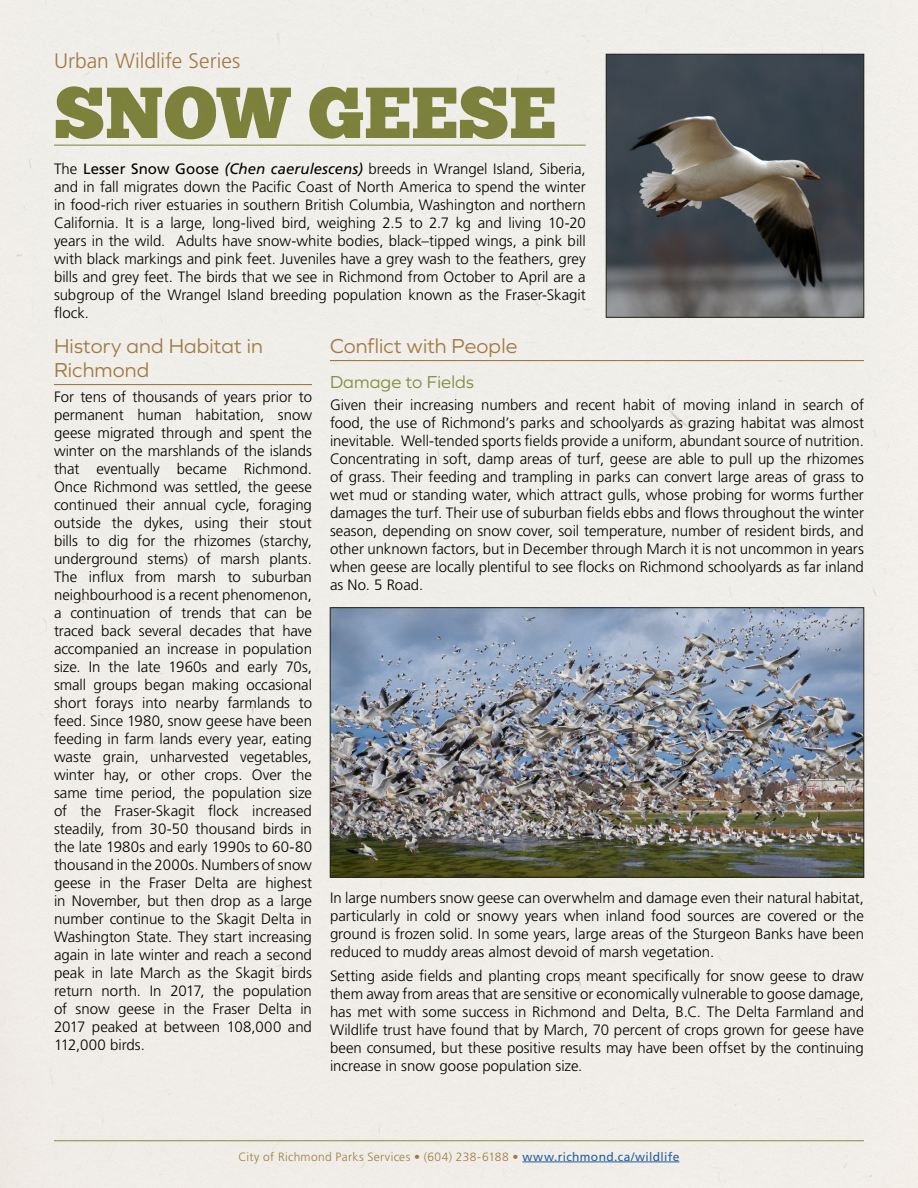
<style>
.page{position:relative;width:918px;height:1188px;background:#f0eee9}
.page>*{position:absolute;margin:0;border:0;box-sizing:border-box;transform-origin:0 0}
.t1{font:72px "Chunk Five";color:#848b42}
.SUBTITLE_2{font:21px/24px "Graphie";letter-spacing:.01em;color:#a07a42}
.t2{font:300 21px "Frutiger LT Std";color:#a07a42}
.SUBTITLE_3{font:18px "Graphie";letter-spacing:.01em;color:#848b42}
.t3{font:300 15px/18px "Frutiger LT Std";color:#000;text-align:justify}
.t4{font:300 12px "Frutiger LT Std";letter-spacing:.03em;color:#a07a42}
.s1{font-family:"Frutiger LT 55 Rm";font-weight:400}
.s2{font-family:"Frutiger LT 56 It";font-weight:400}
.s3{font-family:"Frutiger LT 55 Rm";font-weight:400;color:#215e9e}
</style>
<div class="page">
<hr style="left:522px;top:1162px;width:157px;height:1px;background:#215e9e">
<hr style="left:54px;top:1140px;width:810px;height:1px;background:#848b42">
<hr style="left:330px;top:360px;width:534px;height:1px;background:#a07a42">
<hr style="left:54px;top:145px;width:532px;height:1px;background:#848b42">
<hr style="left:54px;top:384px;width:258px;height:1px;background:#a07a42">
<img style="left:332px;top:610px;width:530px;height:266px">
<div style="left:330px;top:608px;width:534px;height:270px;border:1px solid #28291c"></div>
<img style="left:608px;top:56px;width:254px;height:260px">
<div style="left:606px;top:54px;width:258px;height:264px;border:1px solid #28291c"></div>
<h2 class="t2" style="left:54px;top:48px;width:188px">Urban Wildlife Series</h2>
<h1 class="t1" style="left:54px;top:68px;width:504px">SNOW GEESE</h1>
<p class="t3" style="left:54px;top:160px;width:533px">The <span class="s1">Lesser Snow Goose</span> <span class="s2">(Chen caerulescens)</span> breeds in Wrangel Island, Siberia, and in fall migrates down the Pacific Coast of North America to spend the winter in food-rich river estuaries in southern British Columbia, Washington and northern California. It is a large, long-lived bird, weighing 2.5 to 2.7 kg and living 10-20 years in the wild. Adults have snow-white bodies, black–tipped wings, a pink bill with black markings and pink feet. Juveniles have a grey wash to the feathers, grey bills and grey feet. The birds that we see in Richmond from October to April are a subgroup of the Wrangel Island breeding population known as the Fraser-Skagit flock.</p>
<p class="SUBTITLE_2" style="left:54px;top:334px;width:210px">History and Habitat in<br>Richmond</p>
<p class="t3" style="left:54px;top:388px;width:260px">For tens of thousands of years prior to permanent human habitation, snow geese migrated through and spent the winter on the marshlands of the islands that eventually became Richmond.<br>Once Richmond was settled, the geese continued their annual cycle, foraging outside the dykes, using their stout bills to dig for the rhizomes (starchy, underground stems) of marsh plants.<br>The influx from marsh to suburban neighbourhood is a recent phenomenon, a continuation of trends that can be traced back several decades that have accompanied an increase in population size. In the late 1960s and early 70s, small groups began making occasional short forays into nearby farmlands to feed. Since 1980, snow geese have been feeding in farm lands every year, eating waste grain, unharvested vegetables, winter hay, or other crops. Over the same time period, the population size of the Fraser-Skagit flock increased steadily, from 30-50 thousand birds in the late 1980s and early 1990s to 60-80 thousand in the 2000s. Numbers of snow geese in the Fraser Delta are highest in November, but then drop as a large number continue to the Skagit Delta in Washington State. They start increasing again in late winter and reach a second peak in late March as the Skagit birds return north. In 2017, the population of snow geese in the Fraser Delta in 2017 peaked at between 108,000 and 112,000 birds.</p>
<p class="SUBTITLE_2" style="left:330px;top:334px;width:189px">Conflict with People</p>
<p class="SUBTITLE_3" style="left:330px;top:371px;width:145px">Damage to Fields</p>
<p class="t3" style="left:330px;top:396px;width:536px">Given their increasing numbers and recent habit of moving inland in search of food, the use of Richmond’s parks and schoolyards as grazing habitat was almost inevitable. Well-tended sports fields provide a uniform, abundant source of nutrition.<br>Concentrating in soft, damp areas of turf, geese are able to pull up the rhizomes of grass. Their feeding and trampling in parks can convert large areas of grass to wet mud or standing water, which attract gulls, whose probing for worms further damages the turf. Their use of suburban fields ebbs and flows throughout the winter season, depending on snow cover, soil temperature, number of resident birds, and other unknown factors, but in December through March it is not uncommon in years when geese are locally plentiful to see flocks on Richmond schoolyards as far inland as No. 5 Road.</p>
<p class="t3" style="left:330px;top:889px;width:536px">In large numbers snow geese can overwhelm and damage even their natural habitat, particularly in cold or snowy years when inland food sources are covered or the ground is frozen solid. In some years, large areas of the Sturgeon Banks have been reduced to muddy areas almost devoid of marsh vegetation.</p>
<p class="t3" style="left:330px;top:967px;width:536px">Setting aside fields and planting crops meant specifically for snow geese to draw them away from areas that are sensitive or economically vulnerable to goose damage, has met with some success in Richmond and Delta, B.C. The Delta Farmland and Wildlife trust have found that by March, 70 percent of crops grown for geese have been consumed, but these positive results may have been offset by the continuing increase in snow goose population size.</p>
<p class="t4" style="left:239px;top:1150px;width:442px">City of Richmond Parks Services • (604) 238-6188 • <span class="s3">www.richmond.ca/wildlife</span></p>
</div>
